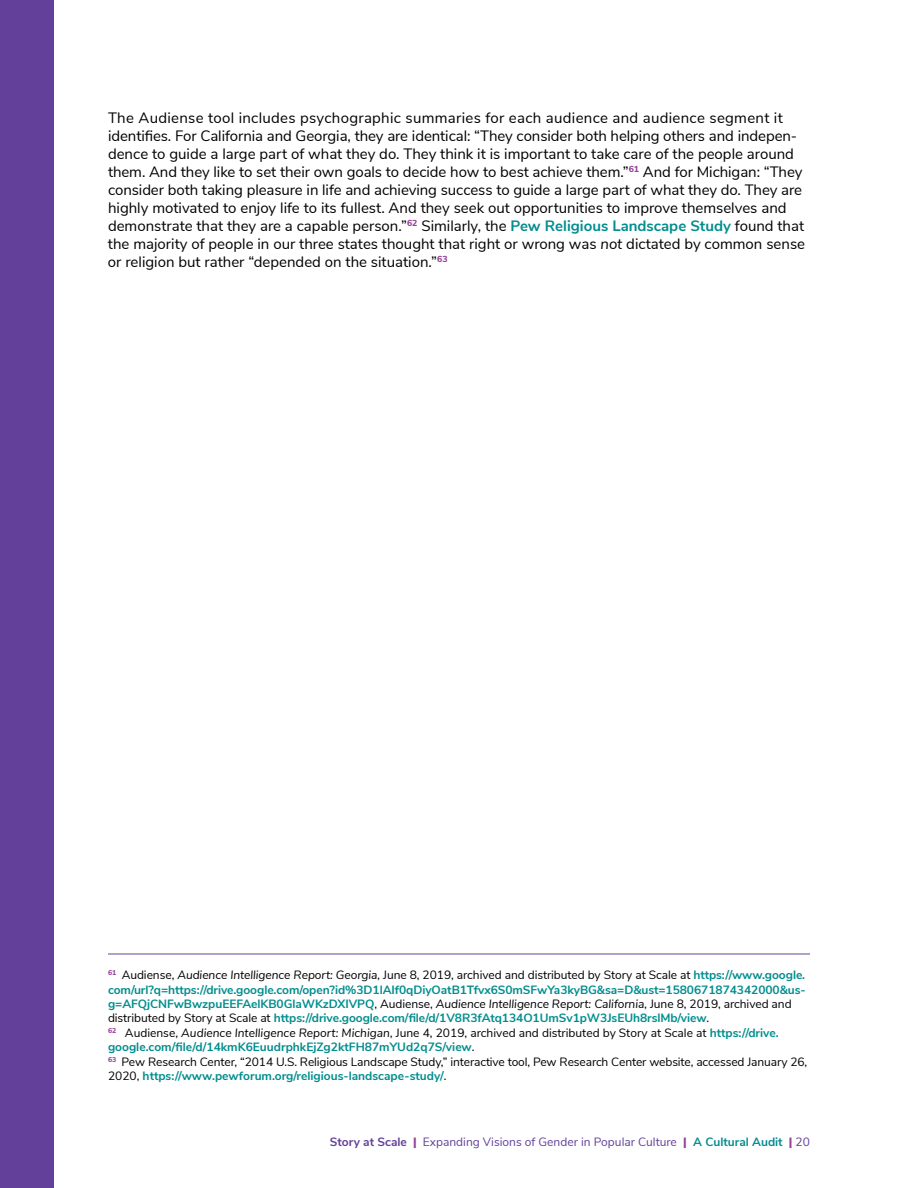
<style>
.page{position:relative;width:918px;height:1188px;background:#fff}
.page>*{position:absolute;margin:0;border:0;box-sizing:border-box;transform-origin:0 0}
.t1{font:15px/18px "Nunito Sans";color:#000}
.t2{font:700 12px/14.4px "Nunito Sans";letter-spacing:-.005em;color:#028d8e}
.t3{font:12px "Nunito Sans";color:#634099}
.s1{font-weight:700;color:#028d8e}
.s2{font-style:italic}
.s3{font-weight:400;color:#000}
.s4{font-weight:400;font-style:italic;color:#000}
.s5{font-weight:700}
.s6{font-weight:900;color:#944096}
.s7{font-weight:700;color:#038c8f}
</style>
<div class="page">
<div style="left:0;top:0;width:54px;height:1188px;background:#634099"></div>
<hr style="left:108px;top:954px;width:702px;height:1px;background:#63439a">
<p class="t1" style="left:108px;top:108px;width:699px">The Audiense tool includes psychographic summaries for each audience and audience segment it identifies. For California and Georgia, they are identical: “They consider both helping others and indepen&shy;dence to guide a large part of what they do. They think it is important to take care of the people around them. And they like to set their own goals to decide how to best achieve them.”<sup>61</sup> And for Michigan: “They consider both taking pleasure in life and achieving success to guide a large part of what they do. They are highly motivated to enjoy life to its fullest. And they seek out opportunities to improve themselves and demonstrate that they are a capable person.”<sup>62</sup> Similarly, the <span class="s1">Pew Religious Landscape Study</span> found that the majority of people in our three states thought that right or wrong was <span class="s2">not</span> dictated by common sense or religion but rather “depended on the situation.”<sup>63</sup></p>
<p class="t2" style="left:108px;top:967px;width:701px"><sup>61</sup> <span class="s3">Audiense,</span> <span class="s4">Audience Intelligence Report: Georgia,</span> <span class="s3">June 8, 2019, archived and distributed by Story at Scale at</span> https://www.google. com/url?q=https://drive.google.com/open?id%3D1lAIf0qDiyOatB1Tfvx6S0mSFwYa3kyBG&amp;sa=D&amp;ust=1580671874342000&amp;us&shy;g=AFQjCNFwBwzpuEEFAelKB0GlaWKzDXIVPQ<span class="s3">, Audiense,</span> <span class="s4">Audience Intelligence Report: California,</span> <span class="s3">June 8, 2019, archived and distributed by Story at Scale at</span> https://drive.google.com/file/d/1V8R3fAtq134O1UmSv1pW3JsEUh8rslMb/view<span class="s3">.<br></span><sup>62</sup> <span class="s3">Audiense,</span> <span class="s4">Audience Intelligence Report: Michigan,</span> <span class="s3">June 4, 2019, archived and distributed by Story at Scale at</span> https://drive. google.com/file/d/14kmK6EuudrphkEjZg2ktFH87mYUd2q7S/view<span class="s3">.<br></span><sup>63</sup> <span class="s3">Pew Research Center, “2014 U.S. Religious Landscape Study,” interactive tool, Pew Research Center website, accessed January 26, 2020,</span> https://www.pewforum.org/religious-landscape-study/<span class="s3">.</span></p>
<p class="t3" style="left:330px;top:1133px;width:482px"><span class="s5">Story at Scale</span> <span class="s6">|</span> Expanding Visions of Gender in Popular Culture <span class="s6">|</span> <span class="s7">A Cultural Audit</span> <span class="s6">|</span> 20</p>
</div>
